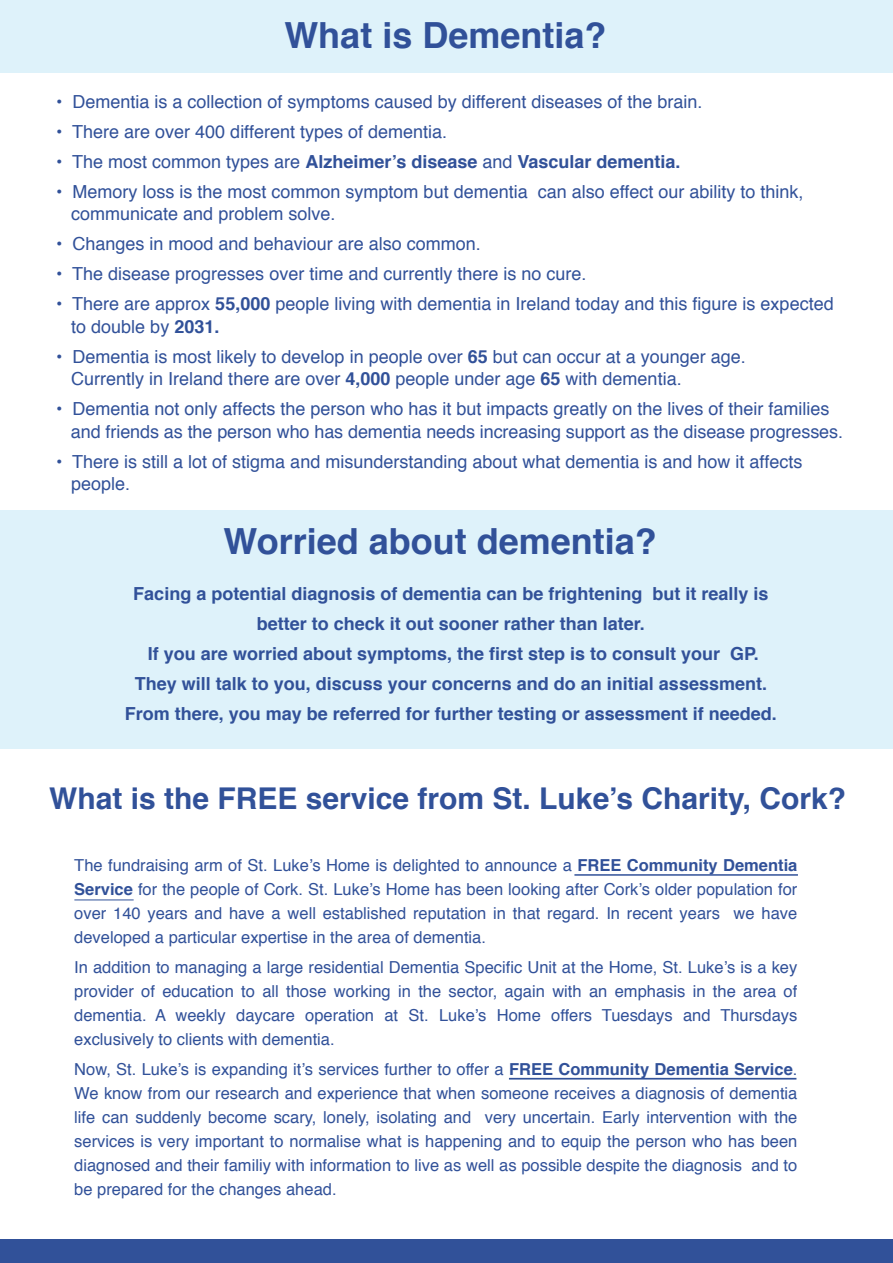
<style>
.page{position:relative;width:893px;height:1263px;background:#fff}
.page>*{position:absolute;margin:0;border:0;box-sizing:border-box;transform-origin:0 0}
.t1{font:700 36px "Helvetica";color:#315199}
.t2{font:700 30px "Helvetica";color:#315199}
.t3{font:18px/22.5px "Helvetica";color:#315199}
.t4{font:700 18px/30px "Helvetica";color:#315199;text-align:center}
.t5{font:16.5px/24px "Helvetica";color:#315199;text-align:justify}
.s1{font-weight:400}
.s2{font-weight:700}
</style>
<div class="page">
<div style="left:0;top:0;width:893px;height:72px;background:#def2fa"></div>
<div style="left:0;top:510px;width:893px;height:70px;background:#def2fa"></div>
<div style="left:0;top:1240px;width:893px;height:23px;background:#315199"></div>
<div style="left:0;top:580px;width:893px;height:168px;background:#def2fa"></div>
<hr style="left:574px;top:874px;width:224px;height:2px;background:#315199">
<hr style="left:74px;top:899px;width:60px;height:1px;background:#315199">
<hr style="left:509px;top:1078px;width:287px;height:1px;background:#315199">
<h1 class="t1" style="left:284px;top:7px;width:324px">What is Dementia?</h1>
<p class="t3" style="left:56px;top:91px;width:648px">• Dementia is a collection of symptoms caused by different diseases of the brain.</p>
<p class="t3" style="left:56px;top:121px;width:392px">• There are over 400 different types of dementia.</p>
<p class="t4" style="left:56px;top:147px;width:626px"><span class="s1">• The most common types are</span> Alzheimer’s disease <span class="s1">and</span> Vascular dementia.</p>
<p class="t3" style="left:71px;top:181px;width:734px;text-indent:-15px">• Memory loss is the most common symptom but dementia can also effect our ability to think, communicate and problem solve.</p>
<p class="t3" style="left:56px;top:233px;width:426px">• Changes in mood and behaviour are also common.</p>
<p class="t3" style="left:56px;top:263px;width:532px">• The disease progresses over time and currently there is no cure.</p>
<p class="t3" style="left:71px;top:293px;width:764px;text-indent:-15px">• There are approx <span class="s2">55,000</span> people living with dementia in Ireland today and this figure is expected to double by <span class="s2">2031.</span></p>
<p class="t3" style="left:71px;top:346px;width:676px;text-indent:-15px">• Dementia is most likely to develop in people over <span class="s2">65</span> but can occur at a younger age.<br>Currently in Ireland there are over <span class="s2">4,000</span> people under age <span class="s2">65</span> with dementia.</p>
<p class="t3" style="left:71px;top:398px;width:774px;text-indent:-15px">• Dementia not only affects the person who has it but impacts greatly on the lives of their families and friends as the person who has dementia needs increasing support as the disease progresses.</p>
<p class="t3" style="left:71px;top:451px;width:733px;text-indent:-15px">• There is still a lot of stigma and misunderstanding about what dementia is and how it affects people.</p>
<h1 class="t1" style="left:223px;top:512px;width:435px">Worried about dementia?</h1>
<p class="t4" style="left:125px;top:579px;width:654px">Facing a potential diagnosis of dementia can be frightening but it really is better to check it out sooner rather than later.<br>If you are worried about symptoms, the first step is to consult your GP.<br>They will talk to you, discuss your concerns and do an initial assessment.<br>From there, you may be referred for further testing or assessment if needed.</p>
<h2 class="t2" style="left:49px;top:774px;width:798px">What is the FREE service from St. Luke’s Charity, Cork?</h2>
<p class="t5" style="left:74px;top:854px;width:725px">The fundraising arm of St. Luke’s Home is delighted to announce a <span class="s2">FREE Community Dementia Service</span> for the people of Cork. St. Luke’s Home has been looking after Cork’s older population for over 140 years and have a well established reputation in that regard. In recent years we have developed a particular expertise in the area of dementia.</p>
<p class="t5" style="left:74px;top:956px;width:725px">In addition to managing a large residential Dementia Specific Unit at the Home, St. Luke’s is a key provider of education to all those working in the sector, again with an emphasis in the area of dementia. A weekly daycare operation at St. Luke’s Home offers Tuesdays and Thursdays exclusively to clients with dementia.</p>
<p class="t5" style="left:74px;top:1058px;width:725px">Now, St. Luke’s is expanding it’s services further to offer a <span class="s2">FREE Community Dementia Service</span>.<br>We know from our research and experience that when someone receives a diagnosis of dementia life can suddenly become scary, lonely, isolating and very uncertain. Early intervention with the services is very important to normalise what is happening and to equip the person who has been diagnosed and their familiy with information to live as well as possible despite the diagnosis and to be prepared for the changes ahead.</p>
</div>
